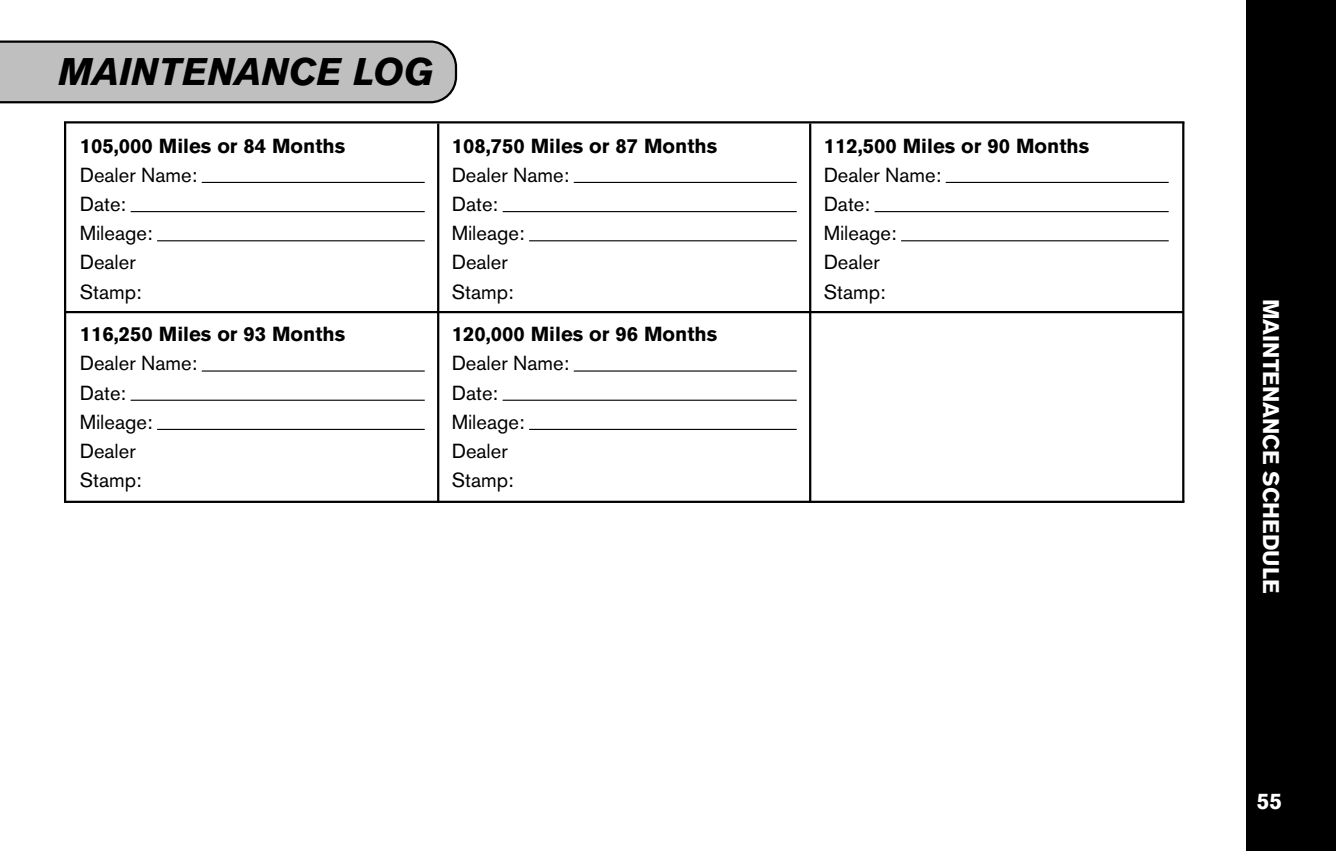
<style>
.page{position:relative;width:1336px;height:851px;background:#fff}
.page>*{position:absolute;margin:0;border:0;box-sizing:border-box;transform-origin:0 0}
.t1{font:italic 700 38.25px "Akzidenz Grotesk BQ";color:#000}
.t2{font:700 22.5px "Akzidenz Grotesk BQ";color:#fff}
.t3{font:20.25px/29.2px "Akzidenz Grotesk BQ";color:#000}
.t4{font:700 20.25px "Akzidenz Grotesk BQ";color:#000}
</style>
<div class="page">
<svg style="left:0;top:41px;width:457px;height:62px;background:#b3b3b3"></svg>
<div style="left:1246px;top:0;width:90px;height:851px;background:#000"></div>
<hr style="left:65px;top:311px;width:1118px;height:2px;background:#000">
<hr style="left:437px;top:123px;width:2px;height:380px;background:#000">
<hr style="left:809px;top:123px;width:2px;height:380px;background:#000">
<hr style="left:64px;top:121px;width:1120px;height:2px;background:#000">
<hr style="left:1182px;top:122px;width:2px;height:380px;background:#000">
<hr style="left:64px;top:501px;width:1120px;height:2px;background:#000">
<hr style="left:64px;top:122px;width:2px;height:380px;background:#000">
<hr style="left:202px;top:182px;width:223px;height:1px;background:#000">
<hr style="left:131px;top:211px;width:294px;height:1px;background:#000">
<hr style="left:157px;top:240px;width:268px;height:1px;background:#000">
<hr style="left:574px;top:182px;width:223px;height:1px;background:#000">
<hr style="left:503px;top:211px;width:294px;height:1px;background:#000">
<hr style="left:529px;top:240px;width:268px;height:1px;background:#000">
<hr style="left:946px;top:182px;width:223px;height:1px;background:#000">
<hr style="left:874px;top:211px;width:295px;height:1px;background:#000">
<hr style="left:901px;top:240px;width:268px;height:1px;background:#000">
<hr style="left:202px;top:370px;width:223px;height:2px;background:#000">
<hr style="left:131px;top:400px;width:294px;height:1px;background:#000">
<hr style="left:157px;top:429px;width:268px;height:1px;background:#000">
<hr style="left:574px;top:370px;width:223px;height:2px;background:#000">
<hr style="left:503px;top:400px;width:294px;height:1px;background:#000">
<hr style="left:529px;top:429px;width:268px;height:1px;background:#000">
<h1 class="t1" style="left:58px;top:59px;width:378px">MAINTENANCE LOG</h1>
<p class="t4" style="left:80px;top:139px;width:267px">105,000 Miles or 84 Months</p>
<p class="t3" style="left:80px;top:163px;width:119px">Dealer Name:<br>Date:<br>Mileage:<br>Dealer<br>Stamp:</p>
<p class="t4" style="left:80px;top:327px;width:267px">116,250 Miles or 93 Months</p>
<p class="t3" style="left:80px;top:351px;width:119px">Dealer Name:<br>Date:<br>Mileage:<br>Dealer<br>Stamp:</p>
<p class="t4" style="left:452px;top:139px;width:267px">108,750 Miles or 87 Months</p>
<p class="t3" style="left:452px;top:163px;width:119px">Dealer Name:<br>Date:<br>Mileage:<br>Dealer<br>Stamp:</p>
<p class="t4" style="left:452px;top:327px;width:267px">120,000 Miles or 96 Months</p>
<p class="t3" style="left:452px;top:351px;width:119px">Dealer Name:<br>Date:<br>Mileage:<br>Dealer<br>Stamp:</p>
<p class="t4" style="left:824px;top:139px;width:267px">112,500 Miles or 90 Months</p>
<p class="t3" style="left:824px;top:163px;width:119px">Dealer Name:<br>Date:<br>Mileage:<br>Dealer<br>Stamp:</p>
<p class="t2" style="left:1278px;top:299px;width:296px;rotate:90deg">MAINTENANCE SCHEDULE</p>
<p class="t2" style="left:1257px;top:794px;width:27px">55</p>
</div>
